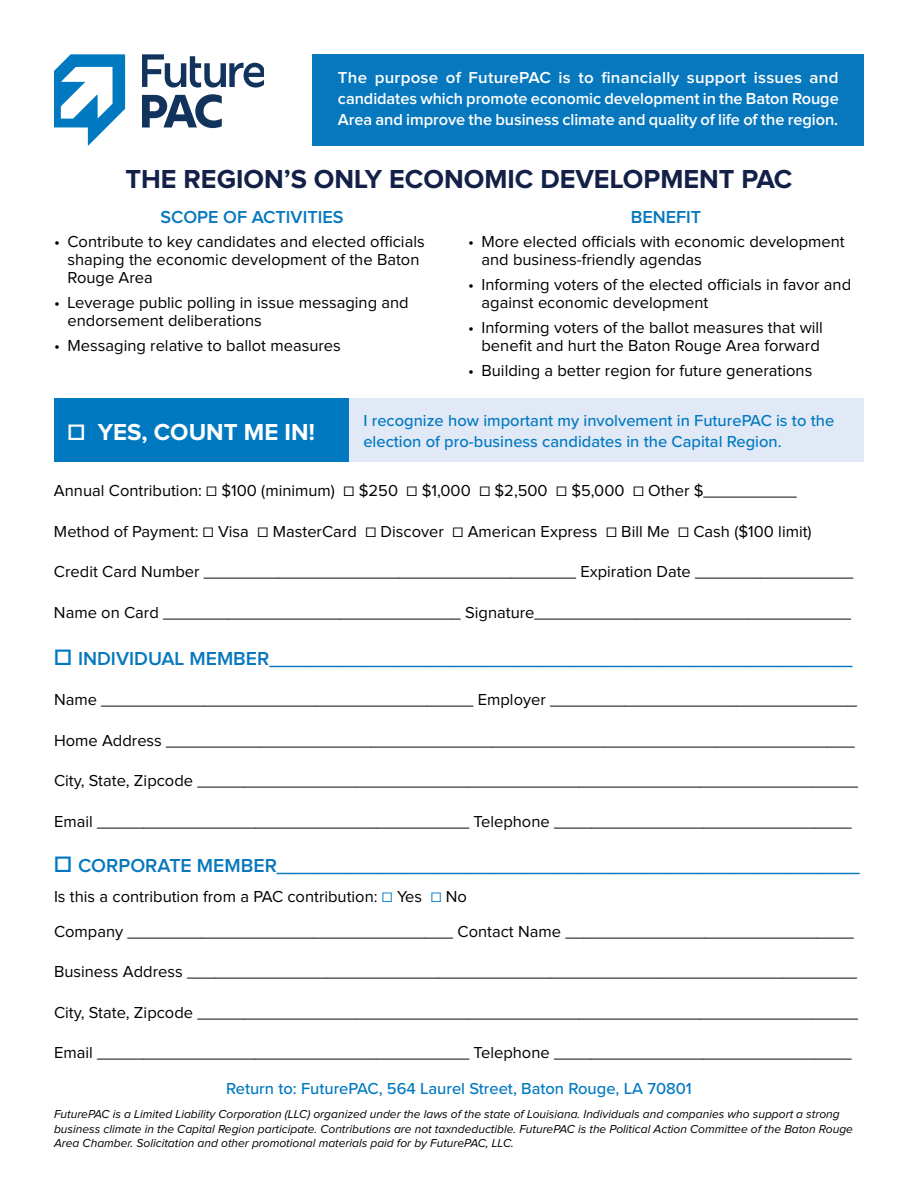
<style>
.page{position:relative;width:918px;height:1188px;background:#fff}
.page>*{position:absolute;margin:0;border:0;box-sizing:border-box;transform-origin:0 0}
.t1{font:700 27px "Proxima Nova";color:#132048}
.t2{font:700 24px "Proxima Nova";color:#fff}
.t3{font:600 19.5px "Proxima Nova";color:#0778be}
.t4{font:600 18px "Proxima Nova";color:#0778be}
.t5{font:16.5px/18px "Proxima Nova";color:#000}
.t6{font:600 16.5px/21px "Proxima Nova";letter-spacing:-.005em;color:#fff;text-align:justify}
.t7{font:500 16.5px/21px "Proxima Nova";color:#0079c1}
.t8{font:italic 12px/14.4px "Proxima Nova";color:#000}
.s1{font-size:27px}
.s2{font-weight:700;font-size:27px;color:#0079c1}
.s3{color:#0079c1}
</style>
<div class="page">
<div style="left:313px;top:54px;width:551px;height:92px;background:#0778be"></div>
<svg style="left:142px;top:94px;width:80px;height:34px"></svg>
<svg style="left:142px;top:54px;width:122px;height:34px"></svg>
<svg style="left:54px;top:54px;width:71px;height:92px"></svg>
<div style="left:54px;top:398px;width:810px;height:63px;background:#0079c1"></div>
<div style="left:350px;top:398px;width:514px;height:63px;background:#e1e9f6"></div>
<p class="t6" style="left:338px;top:68px;width:502px">The purpose of FuturePAC is to financially support issues and candidates which promote economic development in the Baton Rouge Area and improve the business climate and quality of life of the region.</p>
<h1 class="t1" style="left:125px;top:166px;width:669px">THE REGION’S ONLY ECONOMIC DEVELOPMENT PAC</h1>
<p class="t4" style="left:161px;top:208px;width:184px">SCOPE OF ACTIVITIES</p>
<p class="t5" style="left:67px;top:234px;width:359px;text-indent:-13px">• Contribute to key candidates and elected officials shaping the economic development of the Baton<br>Rouge Area</p>
<p class="t5" style="left:67px;top:294px;width:343px;text-indent:-13px">• Leverage public polling in issue messaging and endorsement deliberations</p>
<p class="t5" style="left:54px;top:337px;width:288px">• Messaging relative to ballot measures</p>
<p class="t4" style="left:631px;top:208px;width:72px">BENEFIT</p>
<p class="t5" style="left:481px;top:234px;width:365px;text-indent:-13px">• More elected officials with economic development and business-friendly agendas</p>
<p class="t5" style="left:481px;top:276px;width:371px;text-indent:-13px">• Informing voters of the elected officials in favor and against economic development</p>
<p class="t5" style="left:468px;top:319px;width:357px;text-align:right">• Informing voters of the ballot measures that will benefit and hurt the Baton Rouge Area forward</p>
<p class="t5" style="left:468px;top:362px;width:346px">• Building a better region for future generations</p>
<h2 class="t2" style="left:68px;top:421px;width:249px"><span class="s1">☐</span> YES, COUNT ME IN!</h2>
<p class="t7" style="left:363px;top:409px;width:472px">I recognize how important my involvement in FuturePAC is to the election of pro-business candidates in the Capital Region.</p>
<p class="t5" style="left:54px;top:482px;width:744px">Annual Contribution: ☐ $100 (minimum) ☐ $250 ☐ $1,000 ☐ $2,500 ☐ $5,000 ☐ Other $__________</p>
<p class="t5" style="left:54px;top:523px;width:759px">Method of Payment: ☐ Visa ☐ MasterCard ☐ Discover ☐ American Express ☐ Bill Me ☐ Cash ($100 limit)</p>
<p class="t5" style="left:54px;top:563px;width:801px">Credit Card Number ________________________________________ Expiration Date _________________</p>
<p class="t5" style="left:54px;top:604px;width:799px">Name on Card ________________________________ Signature__________________________________</p>
<p class="t3" style="left:54px;top:649px;width:800px"><span class="s2">☐</span> INDIVIDUAL MEMBER_____________________________________________________</p>
<p class="t5" style="left:54px;top:691px;width:805px">Name ________________________________________ Employer _________________________________</p>
<p class="t5" style="left:54px;top:732px;width:802px">Home Address __________________________________________________________________________</p>
<p class="t5" style="left:54px;top:772px;width:806px">City, State, Zipcode _______________________________________________________________________</p>
<p class="t5" style="left:54px;top:813px;width:799px">Email ________________________________________ Telephone ________________________________</p>
<p class="t3" style="left:54px;top:857px;width:807px"><span class="s2">☐</span> CORPORATE MEMBER_____________________________________________________</p>
<p class="t5" style="left:54px;top:889px;width:415px">Is this a contribution from a PAC contribution: <span class="s3">☐</span> Yes <span class="s3">☐</span> No</p>
<p class="t5" style="left:54px;top:923px;width:801px">Company ___________________________________ Contact Name _______________________________</p>
<p class="t5" style="left:54px;top:964px;width:805px">Business Address ________________________________________________________________________</p>
<p class="t5" style="left:54px;top:1004px;width:806px">City, State, Zipcode _______________________________________________________________________</p>
<p class="t5" style="left:54px;top:1045px;width:799px">Email ________________________________________ Telephone ________________________________</p>
<p class="t7" style="left:226px;top:1077px;width:467px">Return to: FuturePAC, 564 Laurel Street, Baton Rouge, LA 70801</p>
<p class="t8" style="left:54px;top:1108px;width:800px">FuturePAC is a Limited Liability Corporation (LLC) organized under the laws of the state of Louisiana. Individuals and companies who support a strong business climate in the Capital Region participate. Contributions are not taxndeductible. FuturePAC is the Political Action Committee of the Baton Rouge<br>Area Chamber. Solicitation and other promotional materials paid for by FuturePAC, LLC.</p>
</div>
